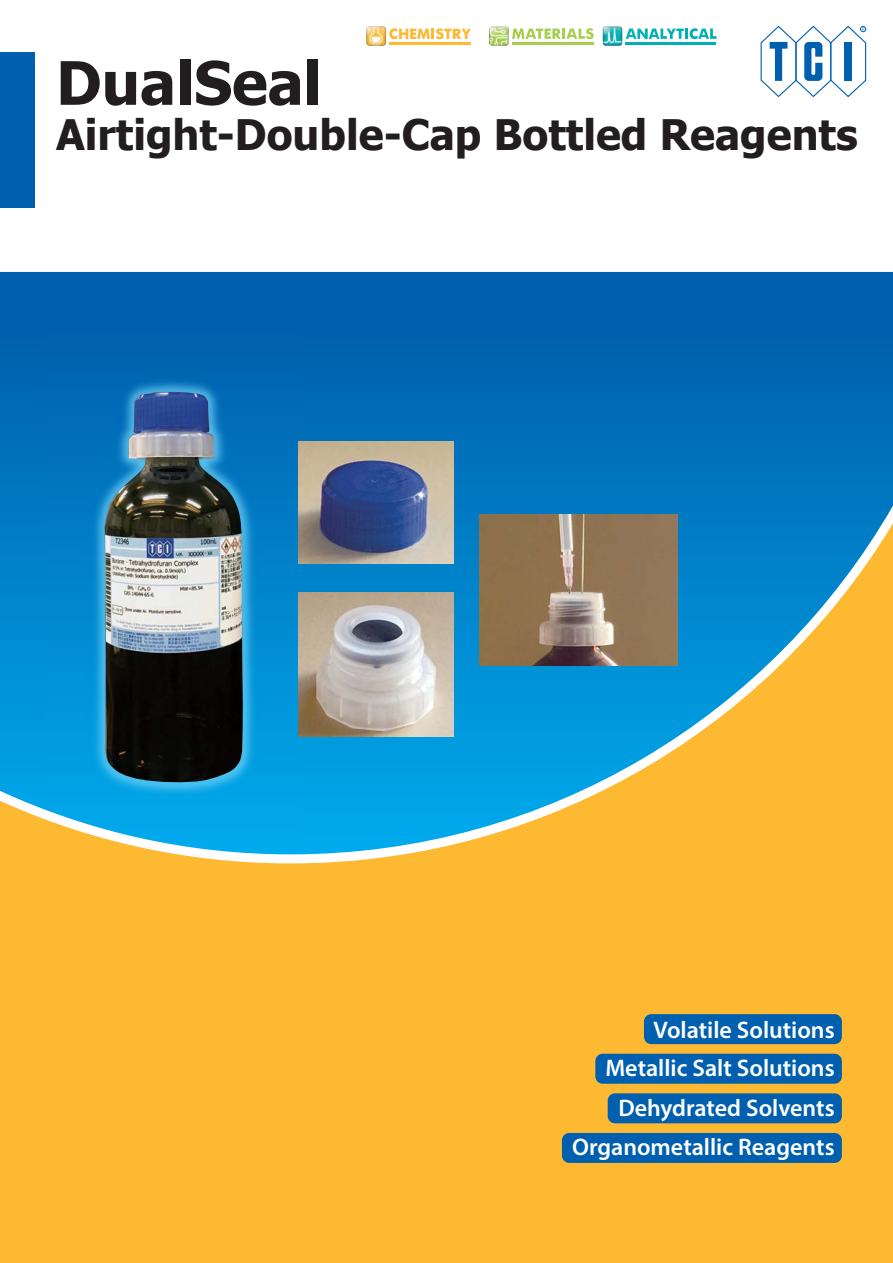
<style>
.page{position:relative;width:893px;height:1263px;background:#fff}
.page>*{position:absolute;margin:0;border:0;box-sizing:border-box;transform-origin:0 0}
.t1{font:700 60px "Tahoma";color:#221e1f}
.t2{font:700 42px "Tahoma";color:#221e1f}
.t3{font:600 24px "Myriad Pro";color:#fff}
</style>
<div class="page">
<div style="left:0;top:317px;width:893px;height:946px;background:#fdb932"></div>
<svg style="left:0;top:272px;width:893px;height:582px"></svg>
<svg style="left:760px;top:25px;width:107px;height:73px"></svg>
<div style="left:0;top:52px;width:35px;height:155px;background:#0060af"></div>
<svg style="left:626px;top:28px;width:90px;height:11px"></svg>
<hr style="left:626px;top:42px;width:90px;height:3px;background:#00b0b5">
<img style="left:603px;top:26px;width:19px;height:20px">
<svg style="left:389px;top:28px;width:82px;height:11px"></svg>
<hr style="left:389px;top:42px;width:82px;height:3px;background:#fdb932">
<img style="left:366px;top:26px;width:20px;height:20px">
<svg style="left:512px;top:28px;width:82px;height:11px"></svg>
<hr style="left:512px;top:42px;width:82px;height:2px;background:#a5cf4c">
<img style="left:489px;top:26px;width:20px;height:20px">
<img style="left:47px;top:333px;width:255px;height:508px">
<img style="left:105px;top:392px;width:138px;height:391px">
<img style="left:298px;top:442px;width:156px;height:122px">
<img style="left:298px;top:592px;width:156px;height:145px">
<img style="left:480px;top:514px;width:197px;height:152px">
<div style="left:644px;top:1014px;width:198px;height:30px;background:#0060af;border-radius:7px"></div>
<div style="left:595px;top:1054px;width:247px;height:30px;background:#0060af;border-radius:7px"></div>
<div style="left:608px;top:1093px;width:234px;height:30px;background:#0060af;border-radius:7px"></div>
<div style="left:562px;top:1133px;width:280px;height:30px;background:#0060af;border-radius:7px"></div>
<h1 class="t1" style="left:56px;top:41px;width:267px">DualSeal</h1>
<h2 class="t2" style="left:56px;top:105px;width:803px">Airtight-Double-Cap Bottled Reagents</h2>
<p class="t3" style="left:653px;top:1015px;width:183px">Volatile Solutions</p>
<p class="t3" style="left:605px;top:1053px;width:231px">Metallic Salt Solutions</p>
<p class="t3" style="left:618px;top:1092px;width:218px">Dehydrated Solvents</p>
<p class="t3" style="left:572px;top:1132px;width:264px">Organometallic Reagents</p>
</div>
